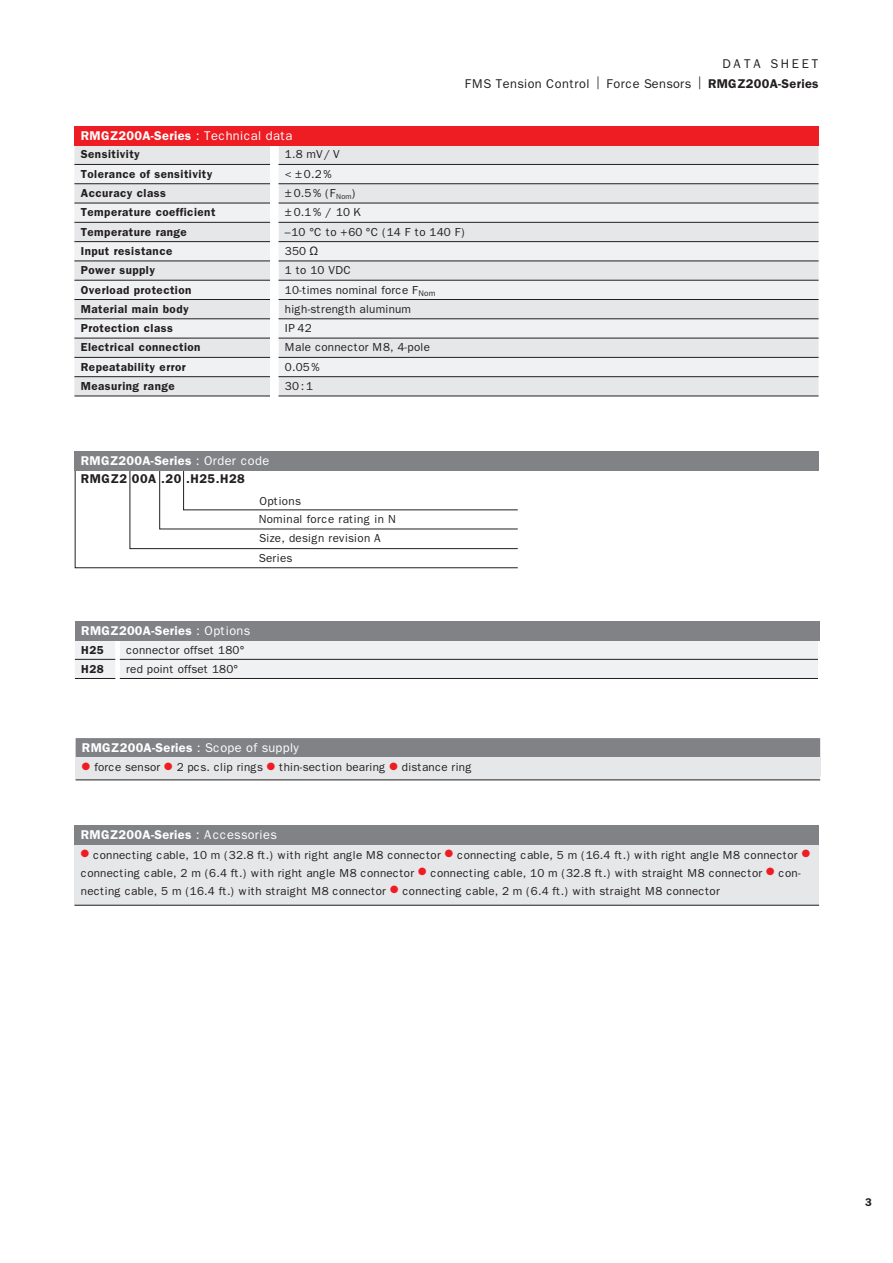
<style>
.page{position:relative;width:893px;height:1263px;background:#fff}
.page>*{position:absolute;margin:0;border:0;box-sizing:border-box;transform-origin:0 0}
.Rubrik_demi_8_5__8{font:600 12.75px "Franklin Gothic";letter-spacing:.025em;color:#fff}
.Rubrik_demi_8_5__8-2{font:12.75px "Franklin Gothic";letter-spacing:.025em;color:#231f20}
.Tabelle_Head_demi_8{font:600 12.75px "Franklin Gothic";letter-spacing:.04em;color:#231f20}
.Rubrik_demi_8_5__8-3{font:12.75px "Franklin Gothic";letter-spacing:.2em;color:#231f20}
.Tabelle_Copy{font:11.7px/18px "Franklin Gothic";letter-spacing:.015em;color:#231f20}
.Tabelle_Copy-2{font:600 11.7px "Franklin Gothic";letter-spacing:.04em;color:#231f20}
.Paginierung_demi_7_5{font:600 11.25px "Franklin Gothic";color:#231f20}
.s1{font-weight:400}
.s2{font-weight:600}
.s3{font-family:"Arial"}
.s4{color:#ee1d23}
</style>
<div class="page">
<div style="left:76px;top:738px;width:744px;height:19px;background:#808285"></div>
<div style="left:76px;top:757px;width:744px;height:23px;background:#e6e7e9"></div>
<hr style="left:76px;top:780px;width:744px;height:1px;background:#231f20">
<div style="left:75px;top:640px;width:743px;height:38px;background:#f0f1f2"></div>
<hr style="left:75px;top:659px;width:40px;height:1px;background:#231f20">
<hr style="left:120px;top:659px;width:698px;height:1px;background:#231f20">
<hr style="left:75px;top:678px;width:40px;height:1px;background:#231f20">
<hr style="left:120px;top:678px;width:698px;height:1px;background:#231f20">
<div style="left:75px;top:621px;width:744px;height:19px;background:#808285"></div>
<svg style="left:75px;top:470px;width:443px;height:98px"></svg>
<svg style="left:129px;top:470px;width:389px;height:79px"></svg>
<div style="left:74px;top:451px;width:745px;height:19px;background:#808285"></div>
<svg style="left:74px;top:145px;width:745px;height:251px;background:#e2dddf"></svg>
<svg style="left:270px;top:145px;width:9px;height:251px"></svg>
<svg style="left:74px;top:164px;width:745px;height:213px;fill:#f0f1f2"></svg>
<hr style="left:74px;top:164px;width:196px;height:1px;background:#231f20">
<hr style="left:279px;top:164px;width:540px;height:1px;background:#231f20">
<hr style="left:74px;top:183px;width:196px;height:1px;background:#231f20">
<hr style="left:279px;top:183px;width:540px;height:1px;background:#231f20">
<hr style="left:74px;top:203px;width:196px;height:1px;background:#231f20">
<hr style="left:279px;top:203px;width:540px;height:1px;background:#231f20">
<hr style="left:74px;top:222px;width:196px;height:1px;background:#231f20">
<hr style="left:279px;top:222px;width:540px;height:1px;background:#231f20">
<hr style="left:74px;top:241px;width:196px;height:1px;background:#231f20">
<hr style="left:279px;top:241px;width:540px;height:1px;background:#231f20">
<hr style="left:74px;top:261px;width:196px;height:1px;background:#231f20">
<hr style="left:279px;top:261px;width:540px;height:1px;background:#231f20">
<hr style="left:74px;top:280px;width:196px;height:1px;background:#231f20">
<hr style="left:279px;top:280px;width:540px;height:1px;background:#231f20">
<hr style="left:74px;top:299px;width:196px;height:1px;background:#231f20">
<hr style="left:279px;top:299px;width:540px;height:1px;background:#231f20">
<hr style="left:74px;top:319px;width:196px;height:1px;background:#231f20">
<hr style="left:279px;top:319px;width:540px;height:1px;background:#231f20">
<hr style="left:74px;top:338px;width:196px;height:1px;background:#231f20">
<hr style="left:279px;top:338px;width:540px;height:1px;background:#231f20">
<hr style="left:74px;top:357px;width:196px;height:1px;background:#231f20">
<hr style="left:279px;top:357px;width:540px;height:1px;background:#231f20">
<hr style="left:74px;top:376px;width:196px;height:1px;background:#231f20">
<hr style="left:279px;top:376px;width:540px;height:1px;background:#231f20">
<hr style="left:74px;top:396px;width:196px;height:1px;background:#231f20">
<hr style="left:279px;top:396px;width:540px;height:1px;background:#231f20">
<div style="left:74px;top:126px;width:745px;height:19px;background:#ee1d23"></div>
<div style="left:75px;top:825px;width:744px;height:19px;background:#808285"></div>
<div style="left:75px;top:845px;width:744px;height:60px;background:#e6e7e9"></div>
<hr style="left:75px;top:905px;width:744px;height:1px;background:#231f20">
<p class="Rubrik_demi_8_5__8" style="left:81px;top:128px;width:213px">RMGZ200A-Series <span class="s1">: Technical data</span></p>
<p class="Rubrik_demi_8_5__8-3" style="left:722px;top:57px;width:98px">DATA SHEET</p>
<p class="Rubrik_demi_8_5__8-2" style="left:465px;top:76px;width:355px">FMS Tension Control | Force Sensors | <span class="s2">RMGZ200A-Series</span></p>
<p class="Tabelle_Copy-2" style="left:81px;top:147px;width:61px">Sensitivity</p>
<p class="Tabelle_Copy" style="left:285px;top:146px;width:57px">1.8 mV/ V</p>
<p class="Tabelle_Copy-2" style="left:81px;top:167px;width:133px">Tolerance of sensitivity</p>
<p class="Tabelle_Copy" style="left:285px;top:165px;width:48px">&lt; ±0.2%</p>
<p class="Tabelle_Copy-2" style="left:81px;top:186px;width:87px">Accuracy class</p>
<p class="Tabelle_Copy" style="left:285px;top:184px;width:73px">± 0.5 % (F<sub>Nom</sub>)</p>
<p class="Tabelle_Copy-2" style="left:81px;top:205px;width:136px">Temperature coefficient</p>
<p class="Tabelle_Copy" style="left:285px;top:203px;width:77px">± 0.1 % / 10 K</p>
<p class="Tabelle_Copy-2" style="left:81px;top:225px;width:108px">Temperature range</p>
<p class="Tabelle_Copy" style="left:285px;top:223px;width:182px">–10 °C to +60 °C (14 F to 140 F)</p>
<p class="Tabelle_Copy-2" style="left:81px;top:244px;width:93px">Input resistance</p>
<p class="Tabelle_Copy" style="left:285px;top:242px;width:35px">350 <span class="s3">Ω</span></p>
<p class="Tabelle_Copy-2" style="left:81px;top:263px;width:76px">Power supply</p>
<p class="Tabelle_Copy" style="left:285px;top:261px;width:68px">1 to 10 VDC</p>
<p class="Tabelle_Copy-2" style="left:81px;top:283px;width:112px">Overload protection</p>
<p class="Tabelle_Copy" style="left:285px;top:281px;width:152px">10-times nominal force F<sub>Nom</sub></p>
<p class="Tabelle_Copy-2" style="left:81px;top:302px;width:109px">Material main body</p>
<p class="Tabelle_Copy" style="left:285px;top:300px;width:128px">high-strength aluminum</p>
<p class="Tabelle_Copy-2" style="left:81px;top:321px;width:94px">Protection class</p>
<p class="Tabelle_Copy" style="left:285px;top:319px;width:28px">IP 42</p>
<p class="Tabelle_Copy-2" style="left:81px;top:340px;width:121px">Electrical connection</p>
<p class="Tabelle_Copy" style="left:285px;top:338px;width:147px">Male connector M8, 4-pole</p>
<p class="Tabelle_Copy-2" style="left:81px;top:360px;width:107px">Repeatability error</p>
<p class="Tabelle_Copy" style="left:285px;top:358px;width:36px">0.05 %</p>
<p class="Tabelle_Copy-2" style="left:81px;top:379px;width:95px">Measuring range</p>
<p class="Tabelle_Copy" style="left:285px;top:377px;width:30px">30:1</p>
<p class="Rubrik_demi_8_5__8" style="left:81px;top:453px;width:190px">RMGZ200A-Series <span class="s1">: Order code</span></p>
<p class="Tabelle_Head_demi_8" style="left:81px;top:471px;width:165px">RMGZ2 00A .20 .H25.H28</p>
<p class="Tabelle_Copy" style="left:259px;top:492px;width:43px">Options</p>
<p class="Tabelle_Copy" style="left:259px;top:510px;width:138px">Nominal force rating in N</p>
<p class="Tabelle_Copy" style="left:259px;top:529px;width:124px">Size, design revision A</p>
<p class="Tabelle_Copy" style="left:259px;top:549px;width:35px">Series</p>
<p class="Rubrik_demi_8_5__8" style="left:81px;top:623px;width:170px">RMGZ200A-Series <span class="s1">: Options</span></p>
<p class="Tabelle_Copy-2" style="left:81px;top:642px;width:24px">H25</p>
<p class="Tabelle_Copy" style="left:126px;top:641px;width:120px">connector offset 180°</p>
<p class="Tabelle_Copy-2" style="left:81px;top:662px;width:24px">H28</p>
<p class="Tabelle_Copy" style="left:126px;top:660px;width:114px">red point offset 180°</p>
<p class="Rubrik_demi_8_5__8" style="left:82px;top:740px;width:219px">RMGZ200A-Series <span class="s1">: Scope of supply</span></p>
<p class="Tabelle_Copy" style="left:82px;top:758px;width:391px"><span class="s4">●</span> force sensor <span class="s4">●</span> 2 pcs. clip rings <span class="s4">●</span> thin-section bearing <span class="s4">●</span> distance ring</p>
<p class="Rubrik_demi_8_5__8" style="left:81px;top:827px;width:197px">RMGZ200A-Series <span class="s1">: Accessories</span></p>
<p class="Tabelle_Copy" style="left:81px;top:846px;width:730px"><span class="s4">●</span> connecting cable, 10 m (32.8 ft.) with right angle M8 connector <span class="s4">●</span> connecting cable, 5 m (16.4 ft.) with right angle M8 connector <span class="s4">● </span>connecting cable, 2 m (6.4 ft.) with right angle M8 connector <span class="s4">●</span> connecting cable, 10 m (32.8 ft.) with straight M8 connector <span class="s4">●</span> con&shy;necting cable, 5 m (16.4 ft.) with straight M8 connector <span class="s4">●</span> connecting cable, 2 m (6.4 ft.) with straight M8 connector</p>
<p class="Paginierung_demi_7_5" style="left:865px;top:1195px;width:8px">3</p>
</div>
